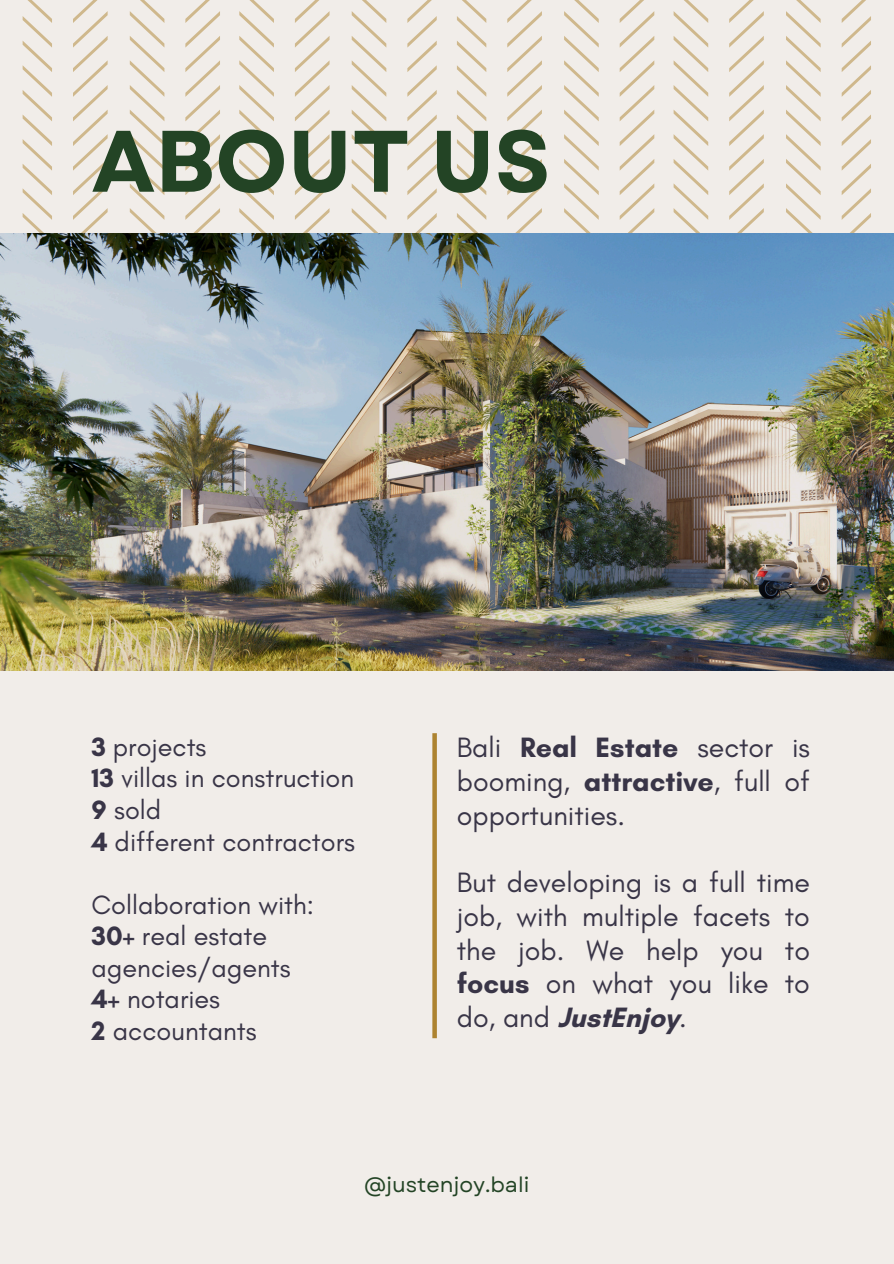
<style>
.page{position:relative;width:894px;height:1264px;background:#fff}
.page>*{position:absolute;margin:0;border:0;box-sizing:border-box;transform-origin:0 0}
.t1{font:700 87px "Garet";color:#234425}
.t2{font:28.5px/33.8px "Glacial Indifference";color:#393547;text-align:justify}
.t3{font:27px/31.5px "Glacial Indifference";color:#393547}
.t4{font:21px "Garet";color:#234425}
.s1{font-weight:700}
</style>
<div class="page">
<div style="left:0;top:0;width:893px;height:1263px;background:#f1ede9"></div>
<svg style="left:185px;top:0;width:35px;height:234px"></svg>
<svg style="left:130px;top:0;width:34px;height:234px"></svg>
<svg style="left:73px;top:0;width:35px;height:234px"></svg>
<svg style="left:23px;top:0;width:29px;height:234px"></svg>
<svg style="left:239px;top:0;width:35px;height:234px"></svg>
<svg style="left:295px;top:0;width:34px;height:234px"></svg>
<svg style="left:351px;top:0;width:35px;height:234px"></svg>
<svg style="left:407px;top:0;width:29px;height:234px"></svg>
<svg style="left:619px;top:0;width:35px;height:234px"></svg>
<svg style="left:564px;top:0;width:34px;height:234px"></svg>
<svg style="left:507px;top:0;width:34px;height:234px"></svg>
<svg style="left:457px;top:0;width:29px;height:234px"></svg>
<svg style="left:673px;top:0;width:35px;height:234px"></svg>
<svg style="left:729px;top:0;width:34px;height:234px"></svg>
<svg style="left:785px;top:0;width:35px;height:234px"></svg>
<svg style="left:841px;top:0;width:29px;height:234px"></svg>
<img style="left:0;top:234px;width:893px;height:436px">
<div style="left:432px;top:733px;width:5px;height:305px;background:#ad8330"></div>
<p class="t1" style="left:92px;top:99px;width:460px">ABOUT US</p>
<p class="t3" style="left:92px;top:730px;width:265px"><span class="s1">3</span> projects<br><span class="s1">13</span> villas in construction<br><span class="s1">9</span> sold<br><span class="s1">4</span> different contractors</p>
<h2 class="t3" style="left:92px;top:888px;width:224px">Collaboration with:<br><span class="s1">30+</span> real estate agencies/agents<br><span class="s1">4+</span> notaries<br><span class="s1">2</span> accountants</h2>
<h2 class="t2" style="left:456px;top:730px;width:354px">Bali <span class="s1">Real Estate</span> sector is booming, <span class="s1">attractive</span>, full of opportunities.</h2>
<h2 class="t2" style="left:456px;top:865px;width:354px">But developing is a full time job, with multiple facets to the job. We help you to <span class="s1">focus</span> on what you like to do, and <span class="s1">JustEnjoy</span>.</h2>
<h1 class="t4" style="left:364px;top:1169px;width:166px">@justenjoy.bali</h1>
</div>
